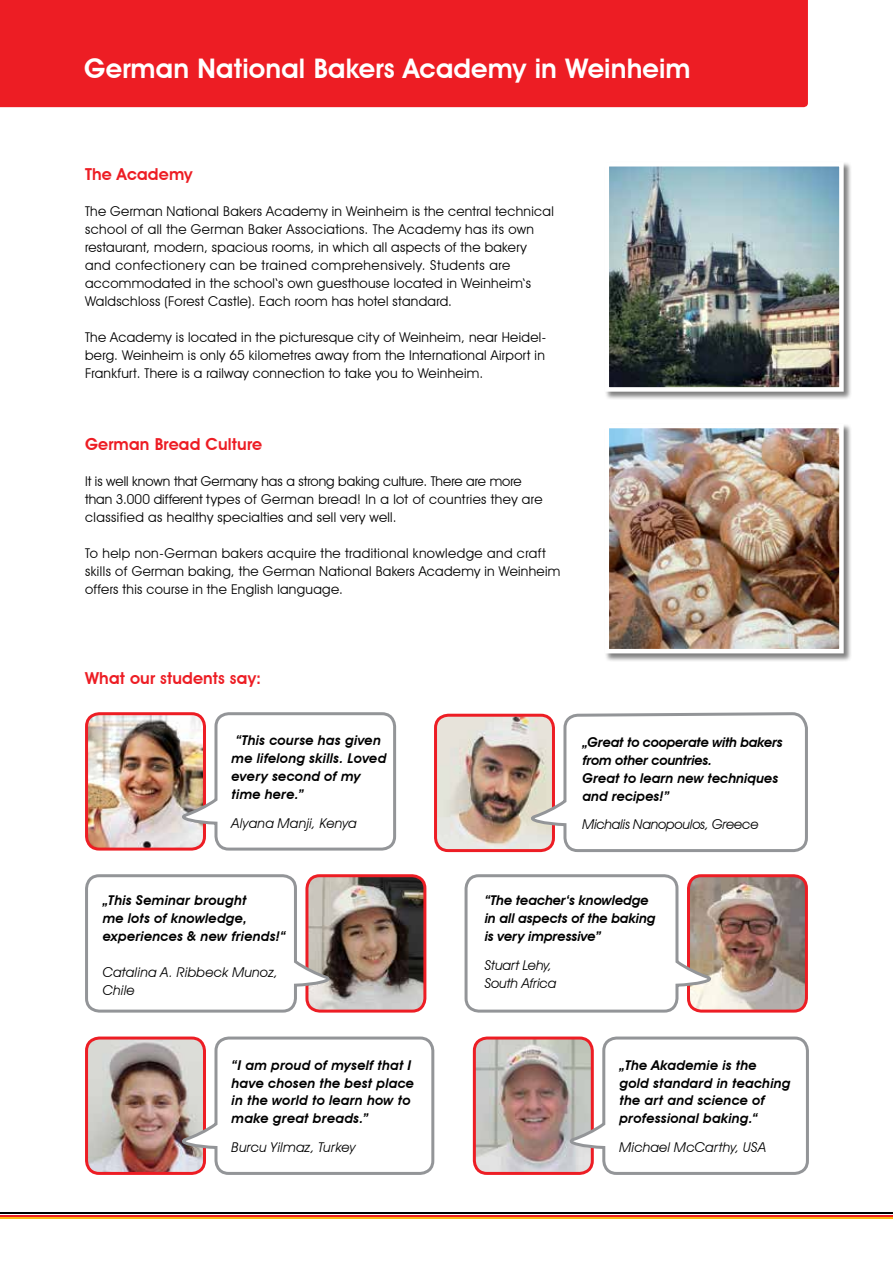
<style>
.page{position:relative;width:893px;height:1263px;background:#fff}
.page>*{position:absolute;margin:0;border:0;box-sizing:border-box;transform-origin:0 0}
.t1{font:600 27px "Avant Garde IT Cby BT";letter-spacing:.005em;color:#fff}
.t2{font:600 16.5px "Avant Garde IT Cby BT";letter-spacing:.01em;color:#ed1d24}
.t3{font:13.5px/18px "Avant Garde IT Cby BT";letter-spacing:.025em;color:#000}
.t4{font:italic 600 13.5px/18px "Avant Garde IT Cby BT";letter-spacing:.01em;color:#000}
.t5{font:italic 13.5px/18px "Avant Garde IT Cby BT";letter-spacing:.01em;color:#000}
.t6{font:italic 600 13.5px/18px "Avant Garde IT Cby BT";letter-spacing:-.01em;color:#000}
.t7{font:italic 13.5px "Avant Garde IT Cby BT";letter-spacing:-.015em;color:#000}
</style>
<div class="page">
<div style="left:0;top:0;width:808px;height:107px;background:#ed1d24"></div>
<hr style="left:0;top:1217px;width:893px;height:2px;background:#fdb913">
<hr style="left:0;top:1215px;width:893px;height:1px;background:#ed1d24">
<hr style="left:0;top:1212px;width:893px;height:1px;background:#000">
<div style="left:604px;top:162px;width:248px;height:238px;background:#000;opacity:.5"></div>
<img style="left:609px;top:167px;width:230px;height:220px">
<div style="left:604px;top:162px;width:240px;height:230px;border:4px solid #fff"></div>
<div style="left:604px;top:423px;width:248px;height:239px;background:#000;opacity:.5"></div>
<img style="left:609px;top:429px;width:230px;height:219px">
<div style="left:604px;top:424px;width:240px;height:229px;border:4px solid #fff"></div>
<img style="left:88px;top:716px;width:88px;height:133px">
<div style="left:85px;top:712px;width:121px;height:138px;border:3px solid #ed1d24;border-radius:13px"></div>
<svg style="left:176px;top:712px;width:221px;height:139px"></svg>
<img style="left:435px;top:715px;width:90px;height:133px">
<div style="left:434px;top:714px;width:121px;height:138px;border:3px solid #ed1d24;border-radius:13px"></div>
<svg style="left:525px;top:712px;width:283px;height:141px"></svg>
<img style="left:336px;top:878px;width:89px;height:133px">
<div style="left:305px;top:874px;width:121px;height:138px;border:3px solid #ed1d24;border-radius:13px"></div>
<svg style="left:85px;top:874px;width:251px;height:139px"></svg>
<img style="left:717px;top:878px;width:88px;height:133px">
<div style="left:687px;top:874px;width:121px;height:138px;border:3px solid #ed1d24;border-radius:13px"></div>
<svg style="left:464px;top:874px;width:253px;height:139px"></svg>
<img style="left:89px;top:1040px;width:87px;height:131px">
<div style="left:85px;top:1036px;width:121px;height:139px;border:3px solid #ed1d24;border-radius:13px"></div>
<svg style="left:176px;top:1036px;width:259px;height:139px"></svg>
<img style="left:477px;top:1040px;width:86px;height:131px">
<div style="left:473px;top:1036px;width:121px;height:139px;border:3px solid #ed1d24;border-radius:13px"></div>
<svg style="left:563px;top:1036px;width:246px;height:139px"></svg>
<h1 class="t1" style="left:84px;top:52px;width:608px">German National Bakers Academy in Weinheim</h1>
<p class="t2" style="left:85px;top:164px;width:109px">The Academy</p>
<p class="t3" style="left:85px;top:202px;width:470px">The German National Bakers Academy in Weinheim is the central technical school of all the German Baker Associations. The Academy has its own restaurant, modern, spacious rooms, in which all aspects of the bakery and confectionery can be trained comprehensively. Students are accommodated in the school‘s own guesthouse located in Weinheim‘s Waldschloss (Forest Castle). Each room has hotel standard.</p>
<p class="t3" style="left:85px;top:328px;width:462px;text-align:justify">The Academy is located in the picturesque city of Weinheim, near Heidel&shy;berg. Weinheim is only 65 kilometres away from the International Airport in Frankfurt. There is a railway connection to take you to Weinheim.</p>
<p class="t2" style="left:85px;top:434px;width:179px">German Bread Culture</p>
<p class="t3" style="left:85px;top:472px;width:459px">It is well known that Germany has a strong baking culture. There are more than 3.000 different types of German bread! In a lot of countries they are classified as healthy specialties and sell very well.</p>
<p class="t3" style="left:85px;top:544px;width:477px">To help non-German bakers acquire the traditional knowledge and craft skills of German baking, the German National Bakers Academy in Weinheim offers this course in the English language.</p>
<p class="t2" style="left:85px;top:668px;width:178px">What our students say:</p>
<p class="t4" style="left:232px;top:731px;width:156px;text-indent:4px">“This course has given me lifelong skills. Loved every second of my time here.”</p>
<p class="t5" style="left:232px;top:814px;width:127px">Alyana Manji, Kenya</p>
<p class="t4" style="left:103px;top:891px;width:185px">„This Seminar brought<br>me lots of knowledge, experiences &amp; new friends!“</p>
<p class="t5" style="left:103px;top:963px;width:177px">Catalina A. Ribbeck Munoz,<br>Chile</p>
<p class="t4" style="left:232px;top:1056px;width:184px">“I am proud of myself that I have chosen the best place in the world to learn how to make great breads.”</p>
<p class="t5" style="left:232px;top:1138px;width:125px">Burcu Yilmaz, Turkey</p>
<p class="t6" style="left:582px;top:733px;width:202px">„Great to cooperate with bakers from other countries.<br>Great to learn new techniques and recipes!”</p>
<p class="t7" style="left:582px;top:816px;width:178px">Michalis Nanopoulos, Greece</p>
<p class="t4" style="left:485px;top:891px;width:172px">“The teacher‘s knowledge in all aspects of the baking is very impressive”</p>
<p class="t5" style="left:485px;top:956px;width:73px">Stuart Lehy,<br>South Africa</p>
<p class="t4" style="left:619px;top:1056px;width:173px">„The Akademie is the<br>gold standard in teaching the art and science of professional baking.“</p>
<p class="t5" style="left:619px;top:1138px;width:148px">Michael McCarthy, USA</p>
</div>
